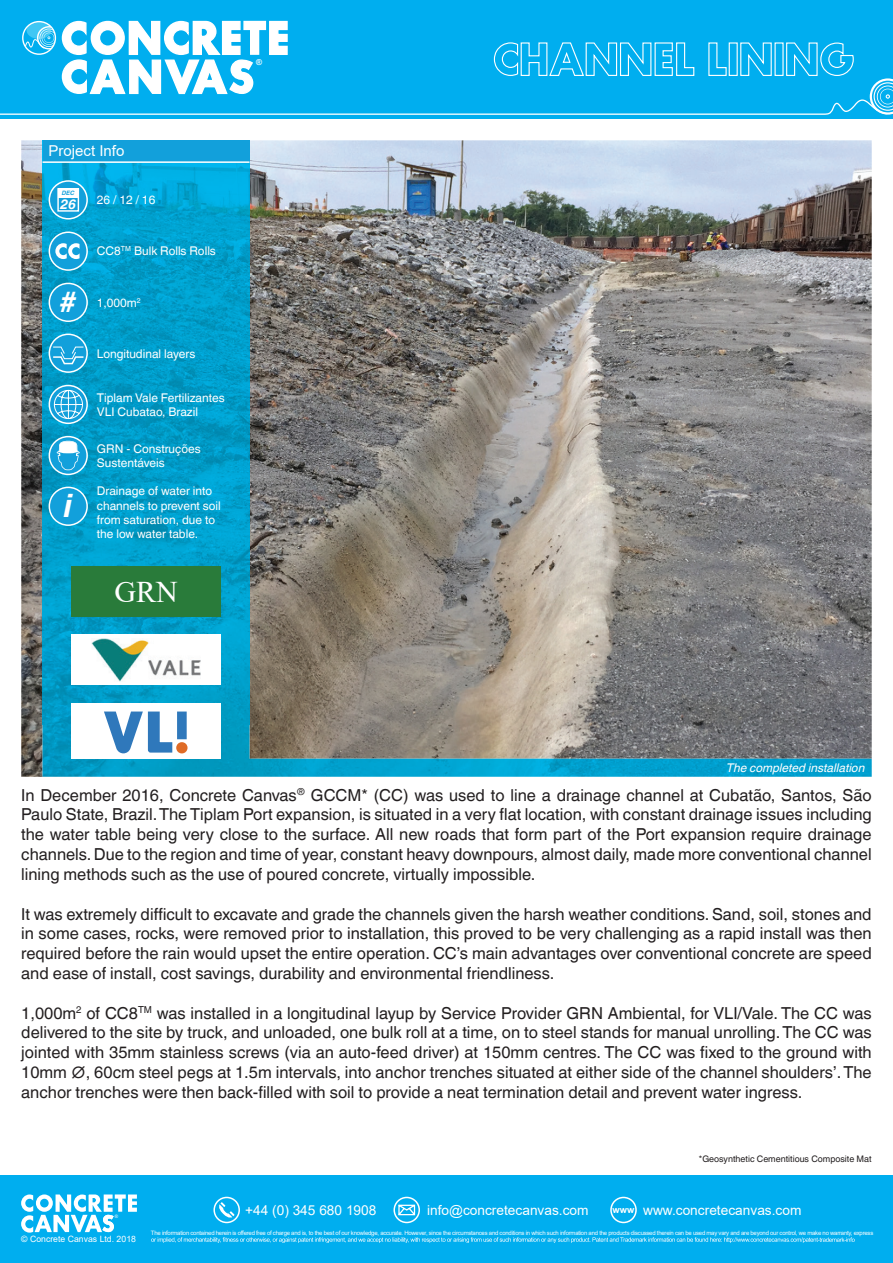
<style>
.page{position:relative;width:893px;height:1263px;background:#fff}
.page>*{position:absolute;margin:0;border:0;box-sizing:border-box;transform-origin:0 0}
.t1{font:italic 700 32.25px "Arial";color:#fff}
.t2{font:italic 700 31.2px "Myriad Pro";color:#fff}
.t3{font:30px "Times New Roman";color:#fff}
.t4{font:16.5px/19.8px "Helvetica World";color:#231f20;text-align:justify}
.t5{font:15px "Arial";color:#fff}
.t6{font:13.65px "Arial";color:#fff}
.t7{font:italic 700 13.65px "Helvetica World";color:#fff}
.t8{font:12px/14.4px "Helvetica World";color:#fff}
.t9{font:italic 12px "Helvetica World";color:#fff}
.t10{font:9px "Helvetica World";color:#231f20}
.t11{font:8.7px "Arial";color:#fff}
.t12{font:700 8.1px "Arial";color:#fff}
.t13{font:6px "Arial";letter-spacing:-.04em;color:#fff}
.t14{font:italic 700 6px "Helvetica World";color:#12a0db}
.t15{font:4.65px "Arial";color:#fff}
.s1{font-weight:700;font-size:9.3px}
</style>
<div class="page">
<img style="left:21px;top:140px;width:851px;height:637px">
<div style="left:0;top:0;width:893px;height:119px;background:#00aeef"></div>
<div style="left:0;top:1176px;width:893px;height:87px;background:#00aeef"></div>
<svg style="left:151px;top:1237px;width:704px;height:6px"></svg>
<div style="left:213px;top:1197px;width:27px;height:26px;border:2px solid #fff;border-radius:50%"></div>
<svg style="left:217px;top:1202px;width:17px;height:18px"></svg>
<div style="left:610px;top:1197px;width:27px;height:26px;border:2px solid #fff;border-radius:50%"></div>
<div style="left:393px;top:1197px;width:27px;height:26px;border:2px solid #fff;border-radius:50%"></div>
<svg style="left:397px;top:1203px;width:19px;height:13px"></svg>
<svg style="left:21px;top:1194px;width:116px;height:38px"></svg>
<img style="left:43px;top:163px;width:206px;height:560px">
<img style="left:43px;top:723px;width:829px;height:54px">
<div style="left:43px;top:140px;width:206px;height:22px;background:#12a0db"></div>
<hr style="left:43px;top:161px;width:206px;height:2px;background:#fff">
<div style="left:49px;top:487px;width:38px;height:38px;background:#12a0db;border-radius:50%"></div>
<div style="left:49px;top:487px;width:39px;height:39px;border:2px solid #fff;border-radius:50%"></div>
<div style="left:49px;top:232px;width:38px;height:38px;background:#12a0db;border-radius:50%"></div>
<div style="left:49px;top:231px;width:39px;height:40px;border:2px solid #fff;border-radius:50%"></div>
<div style="left:49px;top:283px;width:38px;height:38px;background:#12a0db;border-radius:50%"></div>
<div style="left:49px;top:283px;width:39px;height:39px;border:2px solid #fff;border-radius:50%"></div>
<svg style="left:49px;top:385px;width:38px;height:38px"></svg>
<div style="left:49px;top:385px;width:39px;height:39px;border:2px solid #fff;border-radius:50%"></div>
<svg style="left:49px;top:437px;width:38px;height:37px"></svg>
<div style="left:49px;top:436px;width:39px;height:39px;border:2px solid #fff;border-radius:50%"></div>
<div style="left:49px;top:334px;width:38px;height:38px;background:#12a0db;border-radius:50%"></div>
<div style="left:49px;top:334px;width:39px;height:39px;border:2px solid #fff;border-radius:50%"></div>
<svg style="left:55px;top:243px;width:25px;height:16px"></svg>
<svg style="left:52px;top:346px;width:33px;height:73px"></svg>
<svg style="left:57px;top:441px;width:23px;height:29px"></svg>
<div style="left:49px;top:181px;width:38px;height:38px;background:#12a0db;border-radius:50%"></div>
<div style="left:49px;top:180px;width:39px;height:40px;border:2px solid #fff;border-radius:50%"></div>
<div style="left:58px;top:189px;width:20px;height:9px;background:#fff"></div>
<div style="left:57px;top:188px;width:22px;height:24px;border:1px solid #fff"></div>
<div style="left:71px;top:703px;width:150px;height:56px;background:#fff"></div>
<svg style="left:177px;top:711px;width:10px;height:28px"></svg>
<div style="left:178px;top:744px;width:8px;height:8px;background:#df6b26;border-radius:50%"></div>
<div style="left:176px;top:742px;width:12px;height:11px;border:3px solid #df6b26;border-radius:50%"></div>
<svg style="left:104px;top:711px;width:69px;height:43px"></svg>
<div style="left:71px;top:566px;width:150px;height:51px;background:#297b3a"></div>
<div style="left:71px;top:634px;width:150px;height:51px;background:#fff"></div>
<img style="left:92px;top:639px;width:108px;height:42px">
<svg style="left:0;top:20px;width:893px;height:95px"></svg>
<p class="t12" style="left:256px;top:57px;width:7px">®</p>
<p class="t5" style="left:49px;top:141px;width:77px">Project Info</p>
<p class="t8" style="left:97px;top:193px;width:60px">26 / 12 / 16</p>
<p class="t14" style="left:62px;top:190px;width:14px">DEC</p>
<p class="t7" style="left:60px;top:196px;width:17px">26</p>
<h2 class="t2" style="left:59px;top:281px;width:18px">#</h2>
<h1 class="t1" style="left:63px;top:484px;width:10px">i</h1>
<p class="t8" style="left:97px;top:244px;width:121px">CC8<sup>TM</sup> Bulk Rolls Rolls</p>
<p class="t8" style="left:97px;top:295px;width:45px">1,000m<sup>2</sup></p>
<p class="t8" style="left:97px;top:346px;width:100px">Longitudinal layers</p>
<p class="t8" style="left:97px;top:390px;width:129px">Tiplam Vale Fertilizantes<br>VLI Cubatao, Brazil</p>
<p class="t8" style="left:97px;top:441px;width:105px">GRN - Construções<br>Sustentáveis</p>
<p class="t8" style="left:97px;top:484px;width:125px">Drainage of water into channels to prevent soil from saturation, due to the low water table.</p>
<h3 class="t3" style="left:114px;top:570px;width:65px">GRN</h3>
<p class="t9" style="left:726px;top:761px;width:140px">The completed installation</p>
<p class="t4" style="left:21px;top:785px;width:852px">In December 2016, Concrete Canvas<sup>®</sup> GCCM* (CC) was used to line a drainage channel at Cubatão, Santos, São Paulo State, Brazil. The Tiplam Port expansion, is situated in a very flat location, with constant drainage issues including the water table being very close to the surface. All new roads that form part of the Port expansion require drainage channels. Due to the region and time of year, constant heavy downpours, almost daily, made more conventional channel lining methods such as the use of poured concrete, virtually impossible.</p>
<p class="t4" style="left:21px;top:904px;width:852px">It was extremely difficult to excavate and grade the channels given the harsh weather conditions. Sand, soil, stones and in some cases, rocks, were removed prior to installation, this proved to be very challenging as a rapid install was then required before the rain would upset the entire operation. CC’s main advantages over conventional concrete are speed and ease of install, cost savings, durability and environmental friendliness.</p>
<p class="t4" style="left:21px;top:1003px;width:852px">1,000m<sup>2</sup> of CC8<sup>TM</sup> was installed in a longitudinal layup by Service Provider GRN Ambiental, for VLI/Vale. The CC was delivered to the site by truck, and unloaded, one bulk roll at a time, on to steel stands for manual unrolling. The CC was jointed with 35mm stainless screws (via an auto-feed driver) at 150mm centres. The CC was fixed to the ground with 10mm ∅, 60cm steel pegs at 1.5m intervals, into anchor trenches situated at either side of the channel shoulders’. The anchor trenches were then back-filled with soil to provide a neat termination detail and prevent water ingress.</p>
<p class="t10" style="left:699px;top:1154px;width:174px">*Geosynthetic Cementitious Composite Mat</p>
<p class="t15" style="left:115px;top:1213px;width:5px">®</p>
<p class="t6" style="left:245px;top:1201px;width:133px">+44 (0) 345 680 1908</p>
<p class="t6" style="left:427px;top:1201px;width:163px">info@concretecanvas.com</p>
<p class="t6" style="left:613px;top:1201px;width:190px"><span class="s1">www</span> www.concretecanvas.com</p>
<p class="t11" style="left:21px;top:1232px;width:116px">© Concrete Canvas Ltd. 2018</p>
<p class="t13" style="left:151px;top:1228px;width:724px">The information contained herein is offered free of charge and is, to the best of our knowledge, accurate. However, since the circumstances and conditions in which such information and the products discussed therein can be used may vary and are beyond our control, we make no warranty, express</p>
</div>
